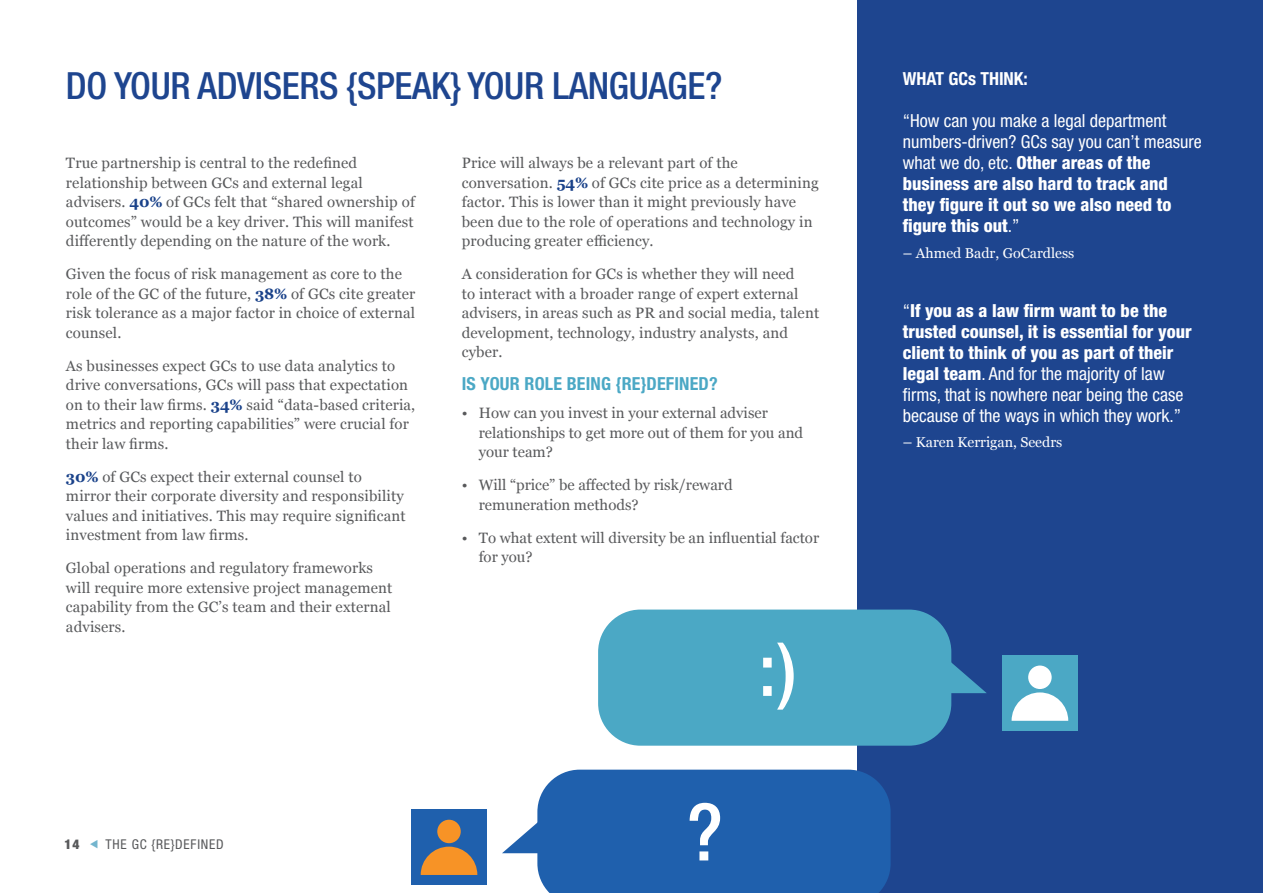
<style>
.page{position:relative;width:1263px;height:893px;background:#fff}
.page>*{position:absolute;margin:0;border:0;box-sizing:border-box;transform-origin:0 0}
.t1{font:500 condensed 37.5px "Helvetica Neue LT Std";letter-spacing:-.01em;color:#1e458f}
.t2{font:800 condensed 18px/21px "Helvetica Neue LT Std";color:#fff}
.t3{font:700 condensed 18px "Helvetica Neue LT Std";letter-spacing:.01em;color:#4ba8c5}
.t4{font:700 condensed 18px "Helvetica Neue LT Std";color:#fff}
.t5{font:15px/19.5px "Georgia";letter-spacing:.01em;color:#58595b}
.t6{font:14.25px "Georgia";color:#fff}
.t7{font:condensed 13.5px "Helvetica Neue LT Std";letter-spacing:.06em;color:#58595b}
.t8{font:900 condensed 13.5px "Helvetica Neue LT Std";color:#58595b}
.s1{font-weight:700;color:#1a428a}
.s2{font-weight:400}
.s3{font-size:15px}
</style>
<div class="page">
<div style="left:857px;top:0;width:406px;height:893px;background:#1e458f"></div>
<div style="left:411px;top:809px;width:76px;height:76px;background:#1f60ad"></div>
<svg style="left:421px;top:847px;width:56px;height:28px"></svg>
<div style="left:437px;top:820px;width:24px;height:23px;background:#f79326;border-radius:50%"></div>
<div style="left:1002px;top:655px;width:76px;height:76px;background:#4ba8c5"></div>
<svg style="left:1011px;top:692px;width:57px;height:29px"></svg>
<div style="left:1028px;top:665px;width:24px;height:24px;background:#fff;border-radius:50%"></div>
<div style="left:598px;top:610px;width:353px;height:136px;background:#4ba8c5;border-radius:42px"></div>
<svg style="left:951px;top:654px;width:36px;height:39px"></svg>
<svg style="left:763px;top:643px;width:31px;height:67px"></svg>
<svg style="left:502px;top:770px;width:389px;height:123px;background:#356fb5"></svg>
<h1 class="t1" style="left:66px;top:63px;width:658px">DO YOUR ADVISERS {SPEAK} YOUR LANGUAGE?</h1>
<p class="t5" style="left:66px;top:153px;width:350px">True partnership is central to the redefined relationship between GCs and external legal advisers. <span class="s1">40%</span> of GCs felt that “shared ownership of outcomes” would be a key driver. This will manifest differently depending on the nature of the work.</p>
<p class="t5" style="left:66px;top:264px;width:351px">Given the focus of risk management as core to the role of the GC of the future, <span class="s1">38%</span> of GCs cite greater risk tolerance as a major factor in choice of external counsel.</p>
<p class="t5" style="left:66px;top:355px;width:351px">As businesses expect GCs to use data analytics to drive conversations, GCs will pass that expectation on to their law firms. <span class="s1">34%</span> said “data-based criteria, metrics and reporting capabilities” were crucial for their law firms.</p>
<p class="t5" style="left:66px;top:466px;width:341px"><span class="s1">30%</span> of GCs expect their external counsel to mirror their corporate diversity and responsibility values and initiatives. This may require significant investment from law firms.</p>
<p class="t5" style="left:66px;top:558px;width:328px">Global operations and regulatory frameworks will require more extensive project management capability from the GC’s team and their external advisers.</p>
<p class="t5" style="left:462px;top:153px;width:358px">Price will always be a relevant part of the conversation. <span class="s1">54%</span> of GCs cite price as a determining factor. This is lower than it might previously have been due to the role of operations and technology in producing greater efficiency.</p>
<p class="t5" style="left:462px;top:264px;width:359px">A consideration for GCs is whether they will need<br>to interact with a broader range of expert external advisers, in areas such as PR and social media, talent development, technology, industry analysts, and cyber.</p>
<p class="t3" style="left:462px;top:373px;width:257px">IS YOUR ROLE BEING {RE}DEFINED?</p>
<p class="t5" style="left:479px;top:403px;width:326px;text-indent:-17px">• How can you invest in your external adviser relationships to get more out of them for you and your team?</p>
<p class="t5" style="left:479px;top:475px;width:255px;text-indent:-17px">• Will “price” be affected by risk/reward remuneration methods?</p>
<p class="t5" style="left:479px;top:527px;width:342px;text-indent:-17px">• To what extent will diversity be an influential factor for you?</p>
<p class="t8" style="left:65px;top:836px;width:16px">14</p>
<p class="t7" style="left:106px;top:837px;width:120px">THE GC {RE}DEFINED</p>
<p class="t4" style="left:903px;top:68px;width:127px">WHAT GCs THINK:</p>
<p class="t2" style="left:903px;top:110px;width:301px"><span class="s2">“How can you make a legal department numbers-driven? GCs say you can’t measure what we do, etc.</span> Other areas of the business are also hard to track and they figure it out so we also need to figure this out<span class="s2">.”</span></p>
<p class="t6" style="left:903px;top:242px;width:173px"><span class="s3">–</span> Ahmed Badr, GoCardless</p>
<p class="t2" style="left:903px;top:300px;width:290px"><span class="s2">“</span>If you as a law firm want to be the trusted counsel, it is essential for your client to think of you as part of their legal team<span class="s2">. And for the majority of law firms, that is nowhere near being the case because of the ways in which they work.”</span></p>
<p class="t6" style="left:903px;top:432px;width:161px"><span class="s3">–</span> Karen Kerrigan, Seedrs</p>
</div>
